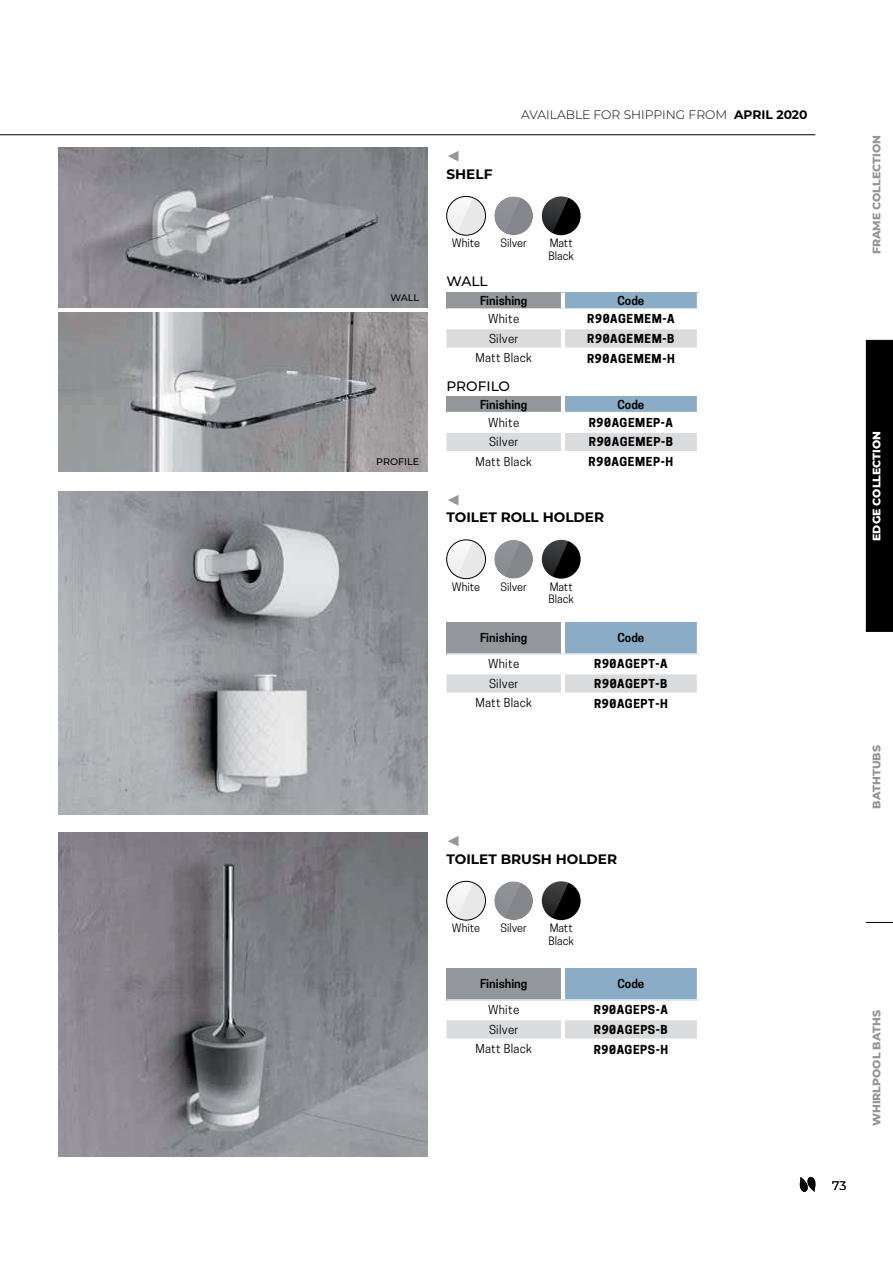
<style>
.page{position:relative;width:893px;height:1263px;background:#fff}
.page>*{position:absolute;margin:0;border:0;box-sizing:border-box;transform-origin:0 0}
.t1{font:700 13.65px "Montserrat";color:#000}
.t2{font:500 13.65px "Montserrat";color:#000}
.t3{font:13.65px "European Pi Four";color:#93969a}
.t4{font:300 12.3px "Montserrat";color:#000}
.t5{font:12.3px "Montserrat";color:#000}
.t6{font:700 11.7px "Novellini";letter-spacing:.05em;color:#000}
.t7{font:11.7px "Novellini";letter-spacing:.025em;color:#000}
.t8{font:600 11.7px "Novellini";color:#000}
.t9{font:10.95px/12.3px "Novellini";color:#000}
.t10{font:800 10.95px "Montserrat";color:#93969a}
.t11{font:800 10.95px "Montserrat";color:#fff}
.t12{font:500 9.6px "Montserrat";color:#000}
.s1{font-weight:700}
</style>
<div class="page">
<img style="left:58px;top:833px;width:369px;height:323px">
<img style="left:58px;top:148px;width:369px;height:159px">
<img style="left:58px;top:312px;width:369px;height:159px">
<img style="left:58px;top:491px;width:369px;height:324px">
<svg style="left:865px;top:922px;width:28px;height:1px"></svg>
<svg style="left:865px;top:340px;width:28px;height:292px;background:#0f0f0f"></svg>
<svg style="left:799px;top:1177px;width:16px;height:15px"></svg>
<div style="left:446px;top:622px;width:117px;height:32px;background:#93969a"></div>
<div style="left:563px;top:622px;width:136px;height:32px;background:#8aacc6"></div>
<svg style="left:446px;top:674px;width:250px;height:19px;background:#dbdcde"></svg>
<hr style="left:446px;top:653px;width:117px;height:2px;background:#fff">
<hr style="left:563px;top:653px;width:138px;height:2px;background:#fff">
<hr style="left:561px;top:622px;width:4px;height:31px;background:#fff">
<div style="left:696px;top:622px;width:5px;height:31px;background:#fff"></div>
<hr style="left:561px;top:674px;width:4px;height:19px;background:#fff">
<img style="left:446px;top:540px;width:39px;height:39px;border-radius:50%">
<div style="left:446px;top:540px;width:39px;height:39px;border:1px solid #000;border-radius:50%"></div>
<img style="left:542px;top:540px;width:38px;height:39px;border-radius:50%">
<img style="left:494px;top:540px;width:39px;height:39px;border-radius:50%">
<img style="left:446px;top:196px;width:39px;height:39px;border-radius:50%">
<div style="left:446px;top:196px;width:39px;height:39px;border:1px solid #000;border-radius:50%"></div>
<img style="left:542px;top:196px;width:38px;height:39px;border-radius:50%">
<img style="left:494px;top:196px;width:39px;height:39px;border-radius:50%">
<img style="left:446px;top:881px;width:39px;height:39px;border-radius:50%">
<div style="left:446px;top:881px;width:39px;height:39px;border:1px solid #000;border-radius:50%"></div>
<img style="left:542px;top:881px;width:38px;height:39px;border-radius:50%">
<img style="left:494px;top:881px;width:39px;height:39px;border-radius:50%">
<div style="left:446px;top:968px;width:117px;height:32px;background:#93969a"></div>
<div style="left:563px;top:968px;width:136px;height:32px;background:#8aacc6"></div>
<svg style="left:446px;top:1020px;width:250px;height:19px;background:#dbdcde"></svg>
<hr style="left:446px;top:999px;width:117px;height:2px;background:#fff">
<hr style="left:563px;top:999px;width:138px;height:2px;background:#fff">
<hr style="left:561px;top:968px;width:4px;height:31px;background:#fff">
<div style="left:696px;top:968px;width:5px;height:31px;background:#fff"></div>
<hr style="left:561px;top:1020px;width:4px;height:19px;background:#fff">
<div style="left:446px;top:293px;width:117px;height:16px;background:#93969a"></div>
<div style="left:563px;top:293px;width:136px;height:16px;background:#8aacc6"></div>
<svg style="left:446px;top:329px;width:250px;height:19px;background:#dbdcde"></svg>
<hr style="left:446px;top:308px;width:117px;height:2px;background:#fff">
<hr style="left:563px;top:308px;width:138px;height:2px;background:#fff">
<hr style="left:561px;top:293px;width:4px;height:15px;background:#fff">
<div style="left:696px;top:293px;width:5px;height:15px;background:#fff"></div>
<hr style="left:561px;top:329px;width:4px;height:19px;background:#fff">
<div style="left:446px;top:396px;width:117px;height:17px;background:#93969a"></div>
<div style="left:563px;top:396px;width:136px;height:17px;background:#8aacc6"></div>
<div style="left:446px;top:433px;width:250px;height:18px;background:#dadbdd"></div>
<hr style="left:446px;top:412px;width:117px;height:1px;background:#fff">
<hr style="left:563px;top:412px;width:138px;height:1px;background:#fff">
<hr style="left:561px;top:396px;width:4px;height:16px;background:#fff">
<div style="left:696px;top:396px;width:5px;height:16px;background:#fff"></div>
<hr style="left:561px;top:432px;width:4px;height:20px;background:#fff">
<hr style="left:0;top:134px;width:815px;height:1px;background:#000">
<p class="t12" style="left:390px;top:292px;width:30px">WALL</p>
<p class="t12" style="left:376px;top:456px;width:45px">PROFILE</p>
<p class="t3" style="left:446px;top:150px;width:15px">-</p>
<p class="t1" style="left:446px;top:166px;width:47px">SHELF</p>
<p class="t4" style="left:521px;top:107px;width:288px">AVAILABLE FOR SHIPPING FROM <span class="s1">APRIL 2020</span></p>
<p class="t9" style="left:452px;top:237px;width:30px">Wh-te</p>
<p class="t9" style="left:548px;top:237px;width:27px">Matt<br>Black</p>
<p class="t9" style="left:500px;top:237px;width:28px">S-lver</p>
<p class="t2" style="left:446px;top:274px;width:43px">WALL</p>
<p class="t8" style="left:480px;top:296px;width:49px">F-n-sh-ng</p>
<p class="t8" style="left:617px;top:296px;width:28px">Code</p>
<p class="t7" style="left:488px;top:312px;width:33px">Wh-te</p>
<p class="t6" style="left:587px;top:312px;width:89px">R90AGEMEM-A</p>
<p class="t7" style="left:489px;top:332px;width:31px">S-lver</p>
<p class="t6" style="left:587px;top:332px;width:89px">R90AGEMEM-B</p>
<p class="t7" style="left:475px;top:352px;width:58px">Matt Black</p>
<p class="t6" style="left:587px;top:352px;width:89px">R90AGEMEM-H</p>
<p class="t8" style="left:480px;top:399px;width:49px">F-n-sh-ng</p>
<p class="t8" style="left:617px;top:399px;width:28px">Code</p>
<p class="t7" style="left:488px;top:416px;width:33px">Wh-te</p>
<p class="t6" style="left:588px;top:416px;width:86px">R90AGEMEP-A</p>
<p class="t7" style="left:489px;top:435px;width:31px">S-lver</p>
<p class="t6" style="left:589px;top:435px;width:86px">R90AGEMEP-B</p>
<p class="t7" style="left:475px;top:455px;width:58px">Matt Black</p>
<p class="t6" style="left:588px;top:455px;width:86px">R90AGEMEP-H</p>
<p class="t2" style="left:446px;top:378px;width:65px">PROFILO</p>
<p class="t3" style="left:446px;top:494px;width:15px">-</p>
<p class="t1" style="left:446px;top:510px;width:159px">TOILET ROLL HOLDER</p>
<p class="t9" style="left:452px;top:581px;width:30px">Wh-te</p>
<p class="t9" style="left:548px;top:581px;width:27px">Matt<br>Black</p>
<p class="t9" style="left:500px;top:581px;width:28px">S-lver</p>
<p class="t8" style="left:480px;top:633px;width:49px">F-n-sh-ng</p>
<p class="t8" style="left:617px;top:633px;width:28px">Code</p>
<p class="t7" style="left:488px;top:657px;width:33px">Wh-te</p>
<p class="t6" style="left:594px;top:657px;width:75px">R90AGEPT-A</p>
<p class="t7" style="left:489px;top:677px;width:31px">S-lver</p>
<p class="t6" style="left:594px;top:677px;width:75px">R90AGEPT-B</p>
<p class="t7" style="left:475px;top:697px;width:58px">Matt Black</p>
<p class="t6" style="left:594px;top:697px;width:75px">R90AGEPT-H</p>
<p class="t3" style="left:446px;top:835px;width:15px">-</p>
<p class="t1" style="left:446px;top:851px;width:172px">TOILET BRUSH HOLDER</p>
<p class="t9" style="left:452px;top:922px;width:30px">Wh-te</p>
<p class="t9" style="left:548px;top:922px;width:27px">Matt<br>Black</p>
<p class="t9" style="left:500px;top:922px;width:28px">S-lver</p>
<p class="t8" style="left:480px;top:979px;width:49px">F-n-sh-ng</p>
<p class="t8" style="left:617px;top:979px;width:28px">Code</p>
<p class="t7" style="left:488px;top:1003px;width:33px">Wh-te</p>
<p class="t6" style="left:594px;top:1003px;width:76px">R90AGEPS-A</p>
<p class="t7" style="left:489px;top:1023px;width:31px">S-lver</p>
<p class="t6" style="left:594px;top:1023px;width:76px">R90AGEPS-B</p>
<p class="t7" style="left:475px;top:1043px;width:58px">Matt Black</p>
<p class="t6" style="left:593px;top:1043px;width:76px">R90AGEPS-H</p>
<p class="t5" style="left:832px;top:1181px;width:16px">73</p>
<p class="t10" style="left:870px;top:254px;width:121px;rotate:-90deg">FRAME COLLECTION</p>
<p class="t11" style="left:870px;top:541px;width:112px;rotate:-90deg">EDGE COLLECTION</p>
<p class="t10" style="left:870px;top:809px;width:65px;rotate:-90deg">BATHTUBS</p>
<p class="t10" style="left:870px;top:1126px;width:118px;rotate:-90deg">WHIRLPOOL BATHS</p>
</div>
